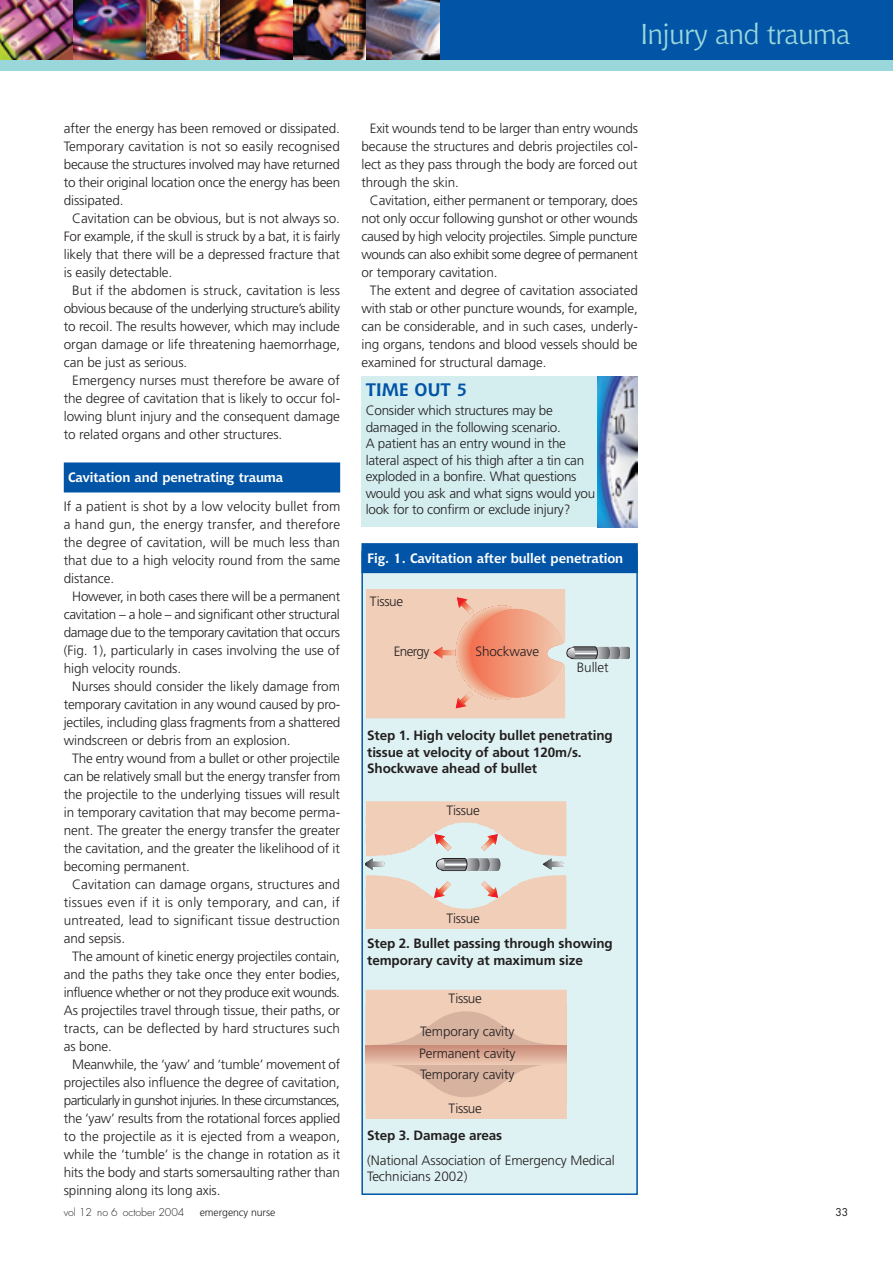
<style>
.page{position:relative;width:893px;height:1263px;background:#fff}
.page>*{position:absolute;margin:0;border:0;box-sizing:border-box;transform-origin:0 0}
.t1{font:28.5px "Chianti BT";letter-spacing:-.03em;color:#99d7db}
.t2{font:700 18px "Chianti BT";letter-spacing:-.01em;color:#0154a6}
.t3{font:300 13.5px/18px "Frutiger LT";letter-spacing:-.005em;color:#231f20;text-align:justify}
.t4{font:700 13.5px/16.5px "Frutiger LT";letter-spacing:-.01em;color:#231f20}
.t5{font:700 13.5px "Chianti BT";letter-spacing:-.01em;color:#fff}
.t6{font:300 10.5px "Futura LT";letter-spacing:-.005em;color:#231f20}
.t7{font:300 10.5px "Frutiger LT";letter-spacing:-.005em;color:#231f20}
.t8{font:10.5px "Futura LT";color:#231f20}
</style>
<div class="page">
<div style="left:64px;top:462px;width:276px;height:30px;background:#0154a6"></div>
<div style="left:361px;top:376px;width:277px;height:151px;background:#d4edef"></div>
<img style="left:598px;top:376px;width:40px;height:151px">
<div style="left:0;top:0;width:893px;height:60px;background:#0154a6"></div>
<img style="left:0;top:0;width:74px;height:60px">
<img style="left:74px;top:0;width:73px;height:60px">
<img style="left:147px;top:0;width:73px;height:60px">
<img style="left:220px;top:0;width:74px;height:60px">
<img style="left:294px;top:0;width:73px;height:60px">
<img style="left:367px;top:0;width:73px;height:60px">
<div style="left:0;top:60px;width:893px;height:11px;background:#99d7db"></div>
<div style="left:362px;top:551px;width:275px;height:643px;background:#dff2f3"></div>
<div style="left:361px;top:543px;width:277px;height:30px;background:#0154a6"></div>
<div style="left:361px;top:551px;width:277px;height:644px;border:1px solid #0154a6"></div>
<svg style="left:366px;top:589px;width:263px;height:129px"></svg>
<svg style="left:366px;top:1047px;width:201px;height:14px;background:#d9a591"></svg>
<svg style="left:366px;top:990px;width:201px;height:57px;background:#e8c4af"></svg>
<svg style="left:366px;top:1061px;width:201px;height:57px;background:#eac7b1"></svg>
<svg style="left:366px;top:801px;width:201px;height:128px"></svg>
<h1 class="t1" style="left:640px;top:17px;width:212px">Injury and trauma</h1>
<p class="t3" style="left:64px;top:119px;width:278px">after the energy has been removed or dissipated.<br>Temporary cavitation is not so easily recognised because the structures involved may have returned to their original location once the energy has been dissipated.</p>
<p class="t3" style="left:64px;top:209px;width:278px;text-indent:9px">Cavitation can be obvious, but is not always so.<br>For example, if the skull is struck by a bat, it is fairly likely that there will be a depressed fracture that is easily detectable.</p>
<p class="t3" style="left:64px;top:281px;width:278px;text-indent:9px">But if the abdomen is struck, cavitation is less obvious because of the underlying structure’s ability to recoil. The results however, which may include organ damage or life threatening haemorrhage, can be just as serious.</p>
<p class="t3" style="left:64px;top:371px;width:278px;text-indent:9px">Emergency nurses must therefore be aware of the degree of cavitation that is likely to occur fol&shy;lowing blunt injury and the consequent damage to related organs and other structures.</p>
<p class="t5" style="left:68px;top:469px;width:217px">Cavitation and penetrating trauma</p>
<p class="t3" style="left:64px;top:497px;width:278px">If a patient is shot by a low velocity bullet from a hand gun, the energy transfer, and therefore the degree of cavitation, will be much less than that due to a high velocity round from the same distance.</p>
<p class="t3" style="left:64px;top:587px;width:278px;text-indent:9px">However, in both cases there will be a permanent cavitation – a hole – and significant other structural damage due to the temporary cavitation that occurs (Fig. 1), particularly in cases involving the use of high velocity rounds.</p>
<p class="t3" style="left:64px;top:677px;width:278px;text-indent:9px">Nurses should consider the likely damage from temporary cavitation in any wound caused by pro&shy;jectiles, including glass fragments from a shattered windscreen or debris from an explosion.</p>
<p class="t3" style="left:64px;top:749px;width:278px;text-indent:9px">The entry wound from a bullet or other projectile can be relatively small but the energy transfer from the projectile to the underlying tissues will result in temporary cavitation that may become perma&shy;nent. The greater the energy transfer the greater the cavitation, and the greater the likelihood of it becoming permanent.</p>
<p class="t3" style="left:64px;top:875px;width:278px;text-indent:9px">Cavitation can damage organs, structures and tissues even if it is only temporary, and can, if untreated, lead to significant tissue destruction and sepsis.</p>
<p class="t3" style="left:64px;top:947px;width:278px;text-indent:9px">The amount of kinetic energy projectiles contain, and the paths they take once they enter bodies, influence whether or not they produce exit wounds.<br>As projectiles travel through tissue, their paths, or tracts, can be deflected by hard structures such as bone.</p>
<p class="t3" style="left:64px;top:1055px;width:278px;text-indent:9px">Meanwhile, the ‘yaw’ and ‘tumble’ movement of projectiles also influence the degree of cavitation, particularly in gunshot injuries. In these circumstances, the ‘yaw’ results from the rotational forces applied to the projectile as it is ejected from a weapon, while the ‘tumble’ is the change in rotation as it hits the body and starts somersaulting rather than spinning along its long axis.</p>
<p class="t3" style="left:361px;top:119px;width:278px;text-indent:9px">Exit wounds tend to be larger than entry wounds because the structures and debris projectiles col&shy;lect as they pass through the body are forced out through the skin.</p>
<p class="t3" style="left:361px;top:191px;width:278px;text-indent:9px">Cavitation, either permanent or temporary, does not only occur following gunshot or other wounds caused by high velocity projectiles. Simple puncture wounds can also exhibit some degree of permanent or temporary cavitation.</p>
<p class="t3" style="left:361px;top:281px;width:278px;text-indent:9px">The extent and degree of cavitation associated with stab or other puncture wounds, for example, can be considerable, and in such cases, underly&shy;ing organs, tendons and blood vessels should be examined for structural damage.</p>
<h2 class="t2" style="left:366px;top:379px;width:103px">TIME OUT 5</h2>
<p class="t3" style="left:366px;top:402px;width:231px;line-height:16.5px;text-align:left">Consider which structures may be damaged in the following scenario.<br>A patient has an entry wound in the lateral aspect of his thigh after a tin can exploded in a bonfire. What questions would you ask and what signs would you look for to confirm or exclude injury?</p>
<p class="t5" style="left:367px;top:549px;width:258px">Fig. 1. Cavitation after bullet penetration</p>
<p class="t3" style="left:370px;top:593px;width:35px">Tissue</p>
<p class="t3" style="left:394px;top:643px;width:37px">Energy</p>
<p class="t3" style="left:476px;top:643px;width:65px">Shockwave</p>
<p class="t3" style="left:577px;top:659px;width:33px">Bullet</p>
<p class="t4" style="left:367px;top:727px;width:247px">Step 1. High velocity bullet penetrating tissue at velocity of about 120m/s.<br>Shockwave ahead of bullet</p>
<p class="t3" style="left:446px;top:802px;width:35px">Tissue</p>
<p class="t3" style="left:446px;top:909px;width:35px">Tissue</p>
<p class="t4" style="left:367px;top:935px;width:247px">Step 2. Bullet passing through showing temporary cavity at maximum size</p>
<p class="t3" style="left:449px;top:989px;width:35px">Tissue</p>
<p class="t3" style="left:420px;top:1023px;width:96px">Temporary cavity</p>
<p class="t3" style="left:420px;top:1066px;width:96px">Temporary cavity</p>
<p class="t3" style="left:419px;top:1045px;width:98px">Permanent cavity</p>
<p class="t3" style="left:449px;top:1099px;width:35px">Tissue</p>
<p class="t4" style="left:367px;top:1127px;width:137px">Step 3. Damage areas</p>
<p class="t3" style="left:367px;top:1152px;width:249px;line-height:16.5px">(National Association of Emergency Medical<br>Technicians 2002)</p>
<p class="t6" style="left:64px;top:1205px;width:122px">vol 12 no 6 october 2004</p>
<p class="t7" style="left:200px;top:1206px;width:77px">emergency nurse</p>
<p class="t8" style="left:835px;top:1205px;width:14px">33</p>
</div>
